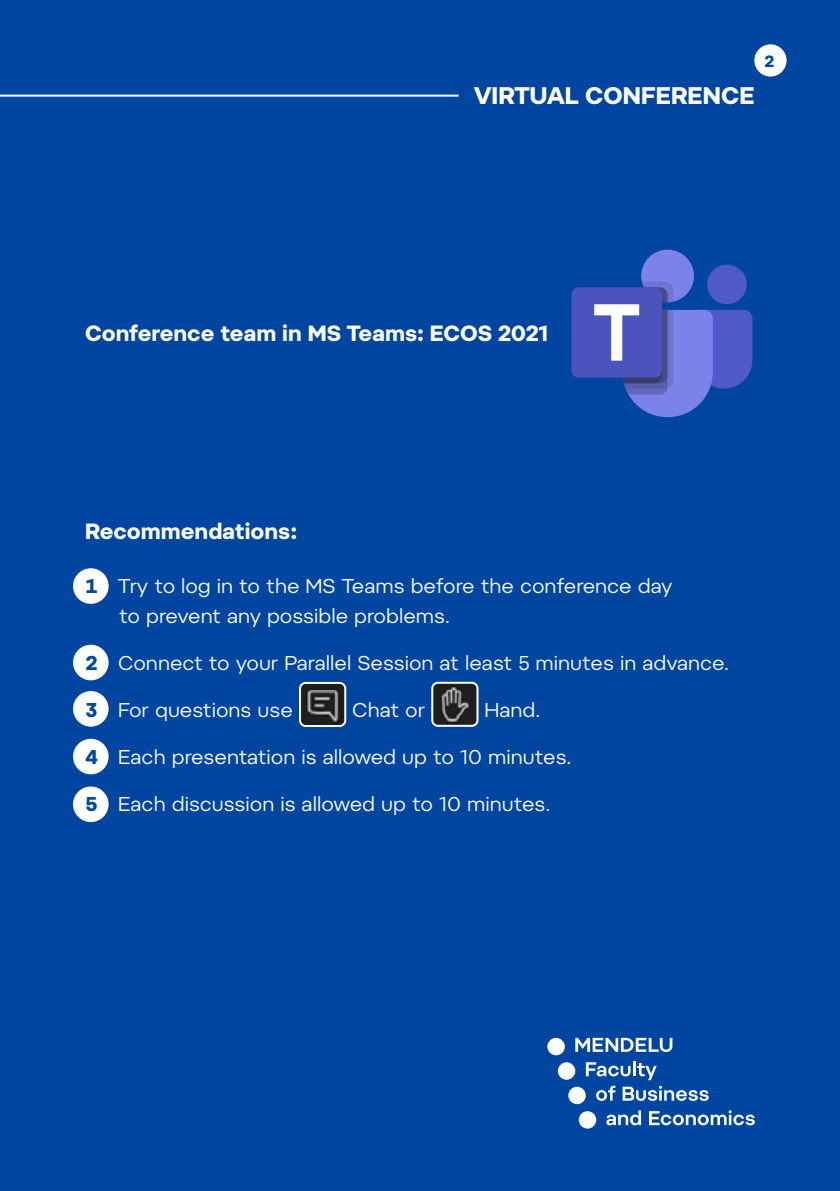
<style>
.page{position:relative;width:840px;height:1191px;background:#fff}
.page>*{position:absolute;margin:0;border:0;box-sizing:border-box;transform-origin:0 0}
.t1{font:700 24px "Pepi";color:#fff}
.t2{font:700 22px "Pepi";color:#fff}
.t3{font:20px/30px "Pepi";color:#fff}
.t4{font:700 16.4px "Pepi";color:#0046a0}
.s1{font-weight:700;color:#0046a0}
</style>
<div class="page">
<div style="left:0;top:0;width:839px;height:1191px;background:#0046a0"></div>
<div style="left:568px;top:1086px;width:17px;height:18px;background:#fff;border-radius:50%"></div>
<div style="left:578px;top:1111px;width:18px;height:17px;background:#fff;border-radius:50%"></div>
<div style="left:547px;top:1037px;width:17px;height:18px;background:#fff;border-radius:50%"></div>
<div style="left:557px;top:1062px;width:18px;height:17px;background:#fff;border-radius:50%"></div>
<hr style="left:632px;top:1061px;width:3px;height:15px;background:#fff">
<svg style="left:585px;top:1062px;width:123px;height:38px"></svg>
<svg style="left:606px;top:1110px;width:34px;height:15px"></svg>
<svg style="left:649px;top:1110px;width:105px;height:15px"></svg>
<svg style="left:575px;top:1037px;width:97px;height:15px"></svg>
<div style="left:640px;top:250px;width:53px;height:52px;background:#7b83eb;border-radius:50%"></div>
<div style="left:706px;top:265px;width:40px;height:39px;background:#5059c9;border-radius:50%"></div>
<div style="left:571px;top:287px;width:90px;height:91px;background:#4b53bc;border-radius:8px"></div>
<svg style="left:594px;top:282px;width:158px;height:135px"></svg>
<div style="left:73px;top:568px;width:35px;height:36px;background:#fff;border-radius:50%"></div>
<div style="left:73px;top:645px;width:35px;height:35px;background:#fff;border-radius:50%"></div>
<div style="left:73px;top:691px;width:35px;height:35px;background:#fff;border-radius:50%"></div>
<div style="left:73px;top:739px;width:35px;height:35px;background:#fff;border-radius:50%"></div>
<div style="left:73px;top:786px;width:35px;height:36px;background:#fff;border-radius:50%"></div>
<img style="left:302px;top:683px;width:43px;height:41px">
<div style="left:299px;top:682px;width:47px;height:45px;border:2px solid #fff;border-radius:6px"></div>
<img style="left:434px;top:683px;width:43px;height:43px">
<div style="left:431px;top:682px;width:47px;height:45px;border:2px solid #fff;border-radius:6px"></div>
<div style="left:754px;top:44px;width:32px;height:33px;background:#fff;border-radius:50%"></div>
<hr style="left:0;top:95px;width:458px;height:2px;background:#fff">
<p class="t1" style="left:474px;top:80px;width:282px">VIRTUAL CONFERENCE</p>
<p class="t4" style="left:763px;top:51px;width:12px">2</p>
<p class="t2" style="left:85px;top:319px;width:464px">Conference team in MS Teams: ECOS 2021</p>
<p class="t2" style="left:85px;top:518px;width:213px">Recommendations:</p>
<p class="t3" style="left:119px;top:570px;width:554px;text-indent:-34px"><span class="s1">1</span> Try to log in to the MS Teams before the conference day to prevent any possible problems.</p>
<p class="t3" style="left:85px;top:647px;width:645px"><span class="s1">2</span> Connect to your Parallel Session at least 5 minutes in advance.</p>
<p class="t3" style="left:85px;top:694px;width:209px"><span class="s1">3</span> For questions use</p>
<p class="t3" style="left:352px;top:694px;width:74px">Chat or</p>
<p class="t3" style="left:484px;top:694px;width:57px">Hand.</p>
<p class="t3" style="left:85px;top:741px;width:487px"><span class="s1">4</span> Each presentation is allowed up to 10 minutes.</p>
<p class="t3" style="left:85px;top:788px;width:466px"><span class="s1">5</span> Each discussion is allowed up to 10 minutes.</p>
</div>
